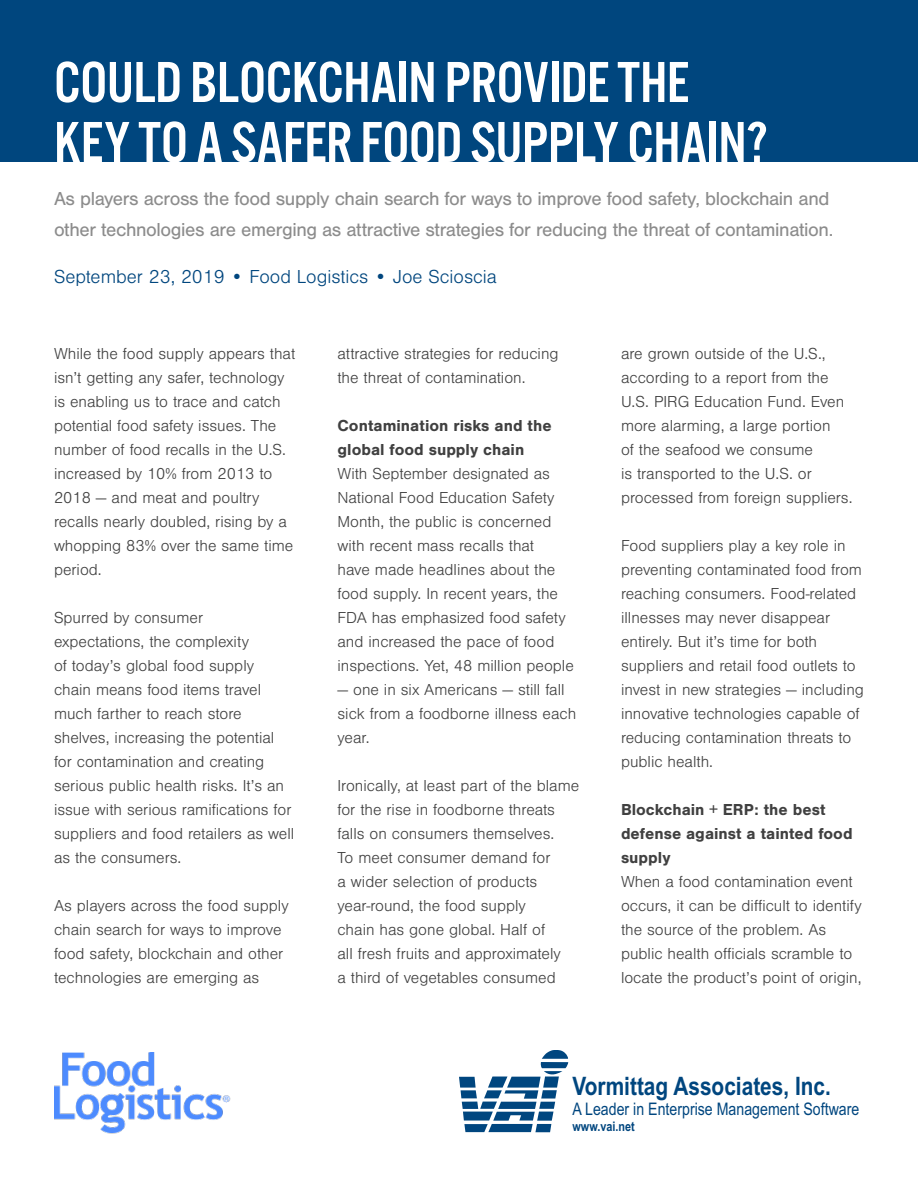
<style>
.page{position:relative;width:918px;height:1188px;background:#fff}
.page>*{position:absolute;margin:0;border:0;box-sizing:border-box;transform-origin:0 0}
.t1{font:60px/60px "Alternate Got No 3 D";letter-spacing:-.01em;color:#fff}
.t2{font:700 25.5px "Arial Narrow";color:#00467f}
.t3{font:19.5px/31.5px "Nimbus San";letter-spacing:-.02em;color:#8c8c8c}
.t4{font:300 19.5px "Nimbus San";color:#00467e}
.t5{font:17.25px "Arial Narrow";color:#00467f}
.t6{font:300 16.5px/24px "Nimbus San";color:#404040}
.t7{font:700 16.5px/24px "Nimbus San";color:#404040}
.t8{font:700 13.2px "Arial Narrow";color:#00467f}
</style>
<div class="page">
<div style="left:0;top:0;width:918px;height:161px;background:#00467e"></div>
<svg style="left:459px;top:1051px;width:109px;height:81px"></svg>
<img style="left:54px;top:1053px;width:176px;height:81px">
<h1 class="t1" style="left:54px;top:54px;width:715px">COULD BLOCKCHAIN PROVIDE THE<br>KEY TO A SAFER FOOD SUPPLY CHAIN?</h1>
<p class="t3" style="left:54px;top:183px;width:781px">As players across the food supply chain search for ways to improve food safety, blockchain and other technologies are emerging as attractive strategies for reducing the threat of contamination.</p>
<p class="t4" style="left:54px;top:267px;width:444px">September 23, 2019 • Food Logistics • Joe Scioscia</p>
<p class="t6" style="left:54px;top:342px;width:243px">While the food supply appears that isn’t getting any safer, technology is enabling us to trace and catch potential food safety issues. The number of food recalls in the U.S. increased by 10% from 2013 to<br>2018 — and meat and poultry recalls nearly doubled, rising by a whopping 83% over the same time period.</p>
<p class="t6" style="left:54px;top:606px;width:242px">Spurred by consumer expectations, the complexity<br>of today’s global food supply chain means food items travel much farther to reach store shelves, increasing the potential for contamination and creating serious public health risks. It’s an issue with serious ramifications for suppliers and food retailers as well as the consumers.</p>
<p class="t6" style="left:54px;top:894px;width:236px">As players across the food supply chain search for ways to improve food safety, blockchain and other technologies are emerging as</p>
<p class="t6" style="left:338px;top:342px;width:222px">attractive strategies for reducing the threat of contamination.</p>
<p class="t7" style="left:338px;top:414px;width:216px">Contamination risks and the global food supply chain</p>
<p class="t6" style="left:338px;top:462px;width:238px">With September designated as<br>National Food Education Safety<br>Month, the public is concerned with recent mass recalls that<br>have made headlines about the food supply. In recent years, the<br>FDA has emphasized food safety and increased the pace of food inspections. Yet, 48 million people</p>
<p class="t6" style="left:338px;top:678px;width:240px">— one in six Americans — still fall sick from a foodborne illness each year.</p>
<p class="t6" style="left:338px;top:774px;width:243px">Ironically, at least part of the blame for the rise in foodborne threats falls on consumers themselves.<br>To meet consumer demand for<br>a wider selection of products year-round, the food supply<br>chain has gone global. Half of<br>all fresh fruits and approximately<br>a third of vegetables consumed</p>
<p class="t6" style="left:621px;top:342px;width:233px">are grown outside of the U.S., according to a report from the<br>U.S. PIRG Education Fund. Even more alarming, a large portion<br>of the seafood we consume<br>is transported to the U.S. or processed from foreign suppliers.</p>
<p class="t6" style="left:621px;top:534px;width:244px">Food suppliers play a key role in preventing contaminated food from reaching consumers. Food-related illnesses may never disappear entirely. But it’s time for both suppliers and retail food outlets to invest in new strategies — including innovative technologies capable of reducing contamination threats to public health.</p>
<p class="t7" style="left:621px;top:798px;width:233px">Blockchain + ERP: the best defense against a tainted food supply</p>
<p class="t6" style="left:621px;top:870px;width:242px">When a food contamination event occurs, it can be difficult to identify the source of the problem. As public health officials scramble to locate the product’s point of origin,</p>
<h2 class="t2" style="left:573px;top:1071px;width:260px">Vormittag Associates, Inc.</h2>
<p class="t5" style="left:573px;top:1097px;width:288px">A Leader in Enterprise Management Software</p>
<p class="t8" style="left:573px;top:1119px;width:64px">www.vai.net</p>
</div>
